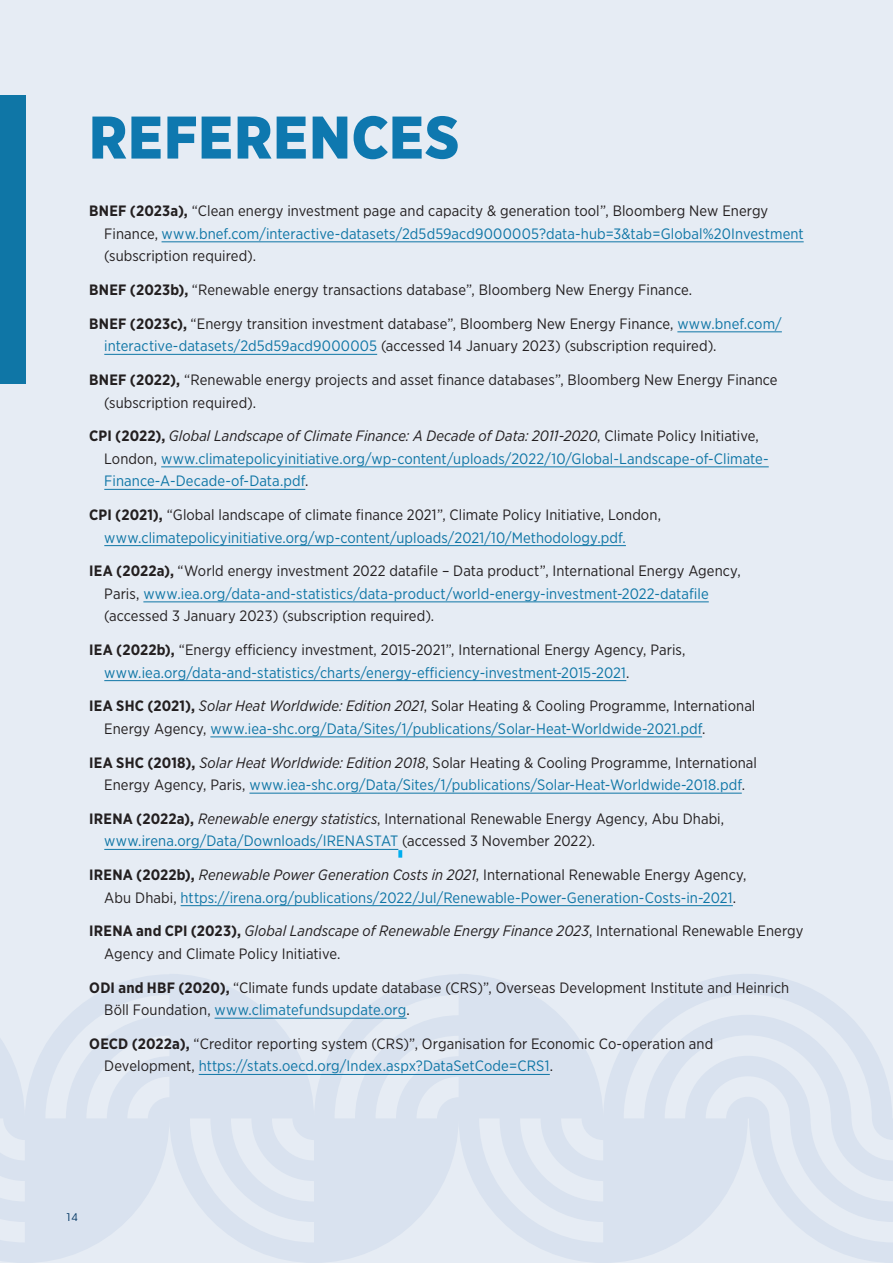
<style>
.page{position:relative;width:893px;height:1263px;background:#e6ecf4}
.page>*{position:absolute;margin:0;border:0;box-sizing:border-box;transform-origin:0 0}
._1_Headline{font:900 60px "Gotham Narrow";letter-spacing:.025em;color:#0e78af}
.references{font:15px/22.5px "Gotham Narrow";letter-spacing:.005em;color:#231f20}
.references-2{font:15px/22.5px "Gotham Narrow";letter-spacing:.005em;color:#0f76a6}
.t1{font:10.5px "ITC Avant Garde Std";color:#003562}
.s1{font-weight:700}
.s2{color:#0f76a6}
.s3{font-weight:700;color:#231f20}
.s4{font-style:italic;color:#231f20}
.s5{color:#231f20}
.s6{font-style:italic}
</style>
<div class="page">
<svg style="left:0;top:974px;width:893px;height:289px;fill:#d9e2ef"></svg>
<hr style="left:162px;top:241px;width:642px;height:1px;background:#0f76a6">
<hr style="left:677px;top:331px;width:105px;height:1px;background:#0f76a6">
<hr style="left:104px;top:354px;width:273px;height:1px;background:#0f76a6">
<hr style="left:161px;top:466px;width:608px;height:1px;background:#0f76a6">
<hr style="left:104px;top:489px;width:201px;height:1px;background:#0f76a6">
<hr style="left:104px;top:545px;width:522px;height:1px;background:#0f76a6">
<hr style="left:143px;top:601px;width:566px;height:1px;background:#0f76a6">
<hr style="left:104px;top:680px;width:522px;height:1px;background:#0f76a6">
<hr style="left:210px;top:736px;width:492px;height:1px;background:#0f76a6">
<hr style="left:249px;top:793px;width:493px;height:1px;background:#0f76a6">
<hr style="left:104px;top:849px;width:294px;height:1px;background:#0f76a6">
<svg style="left:398px;top:850px;width:4px;height:8px"></svg>
<hr style="left:181px;top:905px;width:552px;height:1px;background:#0f76a6">
<hr style="left:215px;top:1018px;width:192px;height:1px;background:#0f76a6">
<hr style="left:199px;top:1074px;width:351px;height:1px;background:#0f76a6">
<div style="left:0;top:96px;width:26px;height:288px;background:#0f76a6"></div>
<p class="_1_Headline" style="left:89px;top:98px;width:371px">REFERENCES</p>
<p class="references" style="left:104px;top:199px;width:701px;text-indent:-15px"><span class="s1">BNEF (2023a),</span> “Clean energy investment page and capacity &amp; generation tool”, Bloomberg New Energy<br>Finance, <span class="s2">www.bnef.com/interactive-datasets/2d5d59acd9000005?data-hub=3&amp;tab=Global%20Investment </span>(subscription required).</p>
<p class="references" style="left:89px;top:278px;width:604px"><span class="s1">BNEF (2023b),</span> “Renewable energy transactions database”, Bloomberg New Energy Finance.</p>
<p class="references" style="left:104px;top:312px;width:679px;text-indent:-15px"><span class="s1">BNEF (2023c),</span> “Energy transition investment database”, Bloomberg New Energy Finance, <span class="s2">www.bnef.com/ interactive-datasets/2d5d59acd9000005</span> (accessed 14 January 2023) (subscription required).</p>
<p class="references" style="left:104px;top:368px;width:675px;text-indent:-15px"><span class="s1">BNEF (2022),</span> “Renewable energy projects and asset finance databases”, Bloomberg New Energy Finance (subscription required).</p>
<p class="references-2" style="left:104px;top:424px;width:666px;text-indent:-15px"><span class="s3">CPI (2022),</span> <span class="s4">Global Landscape of Climate Finance: A Decade of Data: 2011-2020</span><span class="s5">, Climate Policy Initiative,<br>London,</span> www.climatepolicyinitiative.org/wp-content/uploads/2022/10/Global-Landscape-of-Climate-<br>Finance-A-Decade-of-Data.pdf<span class="s5">.</span></p>
<p class="references-2" style="left:104px;top:503px;width:558px;text-indent:-15px"><span class="s3">CPI (2021),</span> <span class="s5">“Global landscape of climate finance 2021”, Climate Policy Initiative, London, </span>www.climatepolicyinitiative.org/wp-content/uploads/2021/10/Methodology.pdf.</p>
<p class="references" style="left:104px;top:559px;width:638px;text-indent:-15px"><span class="s1">IEA (2022a),</span> “World energy investment 2022 datafile – Data product”, International Energy Agency,<br>Paris, <span class="s2">www.iea.org/data-and-statistics/data-product/world-energy-investment-2022-datafile </span>(accessed 3 January 2023) (subscription required).</p>
<p class="references-2" style="left:104px;top:638px;width:583px;text-indent:-15px"><span class="s3">IEA (2022b),</span> <span class="s5">“Energy efficiency investment, 2015-2021”, International Energy Agency, Paris, </span>www.iea.org/data-and-statistics/charts/energy-efficiency-investment-2015-2021<span class="s5">.</span></p>
<p class="references-2" style="left:104px;top:694px;width:653px;text-indent:-15px"><span class="s3">IEA SHC (2021),</span> <span class="s4">Solar Heat Worldwide: Edition 2021</span><span class="s5">, Solar Heating &amp; Cooling Programme, International<br>Energy Agency,</span> www.iea-shc.org/Data/Sites/1/publications/Solar-Heat-Worldwide-2021.pdf<span class="s5">.</span></p>
<p class="references-2" style="left:89px;top:751px;width:669px;text-align:center"><span class="s3">IEA SHC (2018),</span> <span class="s4">Solar Heat Worldwide: Edition 2018</span><span class="s5">, Solar Heating &amp; Cooling Programme, International<br>Energy Agency, Paris,</span> www.iea-shc.org/Data/Sites/1/publications/Solar-Heat-Worldwide-2018.pdf<span class="s5">.</span></p>
<p class="references" style="left:104px;top:807px;width:621px;text-indent:-15px"><span class="s1">IRENA (2022a),</span> <span class="s6">Renewable energy statistics</span>, International Renewable Energy Agency, Abu Dhabi, <span class="s2">www.irena.org/Data/Downloads/IRENASTAT</span> (accessed 3 November 2022).</p>
<p class="references-2" style="left:89px;top:863px;width:659px;text-align:center"><span class="s3">IRENA (2022b),</span> <span class="s4">Renewable Power Generation Costs in 2021</span><span class="s5">, International Renewable Energy Agency,<br>Abu Dhabi,</span> https://irena.org/publications/2022/Jul/Renewable-Power-Generation-Costs-in-2021<span class="s5">.</span></p>
<p class="references" style="left:104px;top:919px;width:701px;text-indent:-15px"><span class="s1">IRENA and CPI (2023),</span> <span class="s6">Global Landscape of Renewable Energy Finance 2023</span>, International Renewable Energy<br>Agency and Climate Policy Initiative.</p>
<p class="references" style="left:104px;top:976px;width:686px;text-indent:-15px"><span class="s1">ODI and HBF (2020),</span> “Climate funds update database (CRS)”, Overseas Development Institute and Heinrich<br>Böll Foundation, <span class="s2">www.climatefundsupdate.org</span>.</p>
<p class="references" style="left:104px;top:1032px;width:611px;text-indent:-15px"><span class="s1">OECD (2022a),</span> “Creditor reporting system (CRS)”, Organisation for Economic Co-operation and<br>Development, <span class="s2">https://stats.oecd.org/Index.aspx?DataSetCode=CRS1</span>.</p>
<p class="t1" style="left:66px;top:1211px;width:14px">14</p>
</div>
